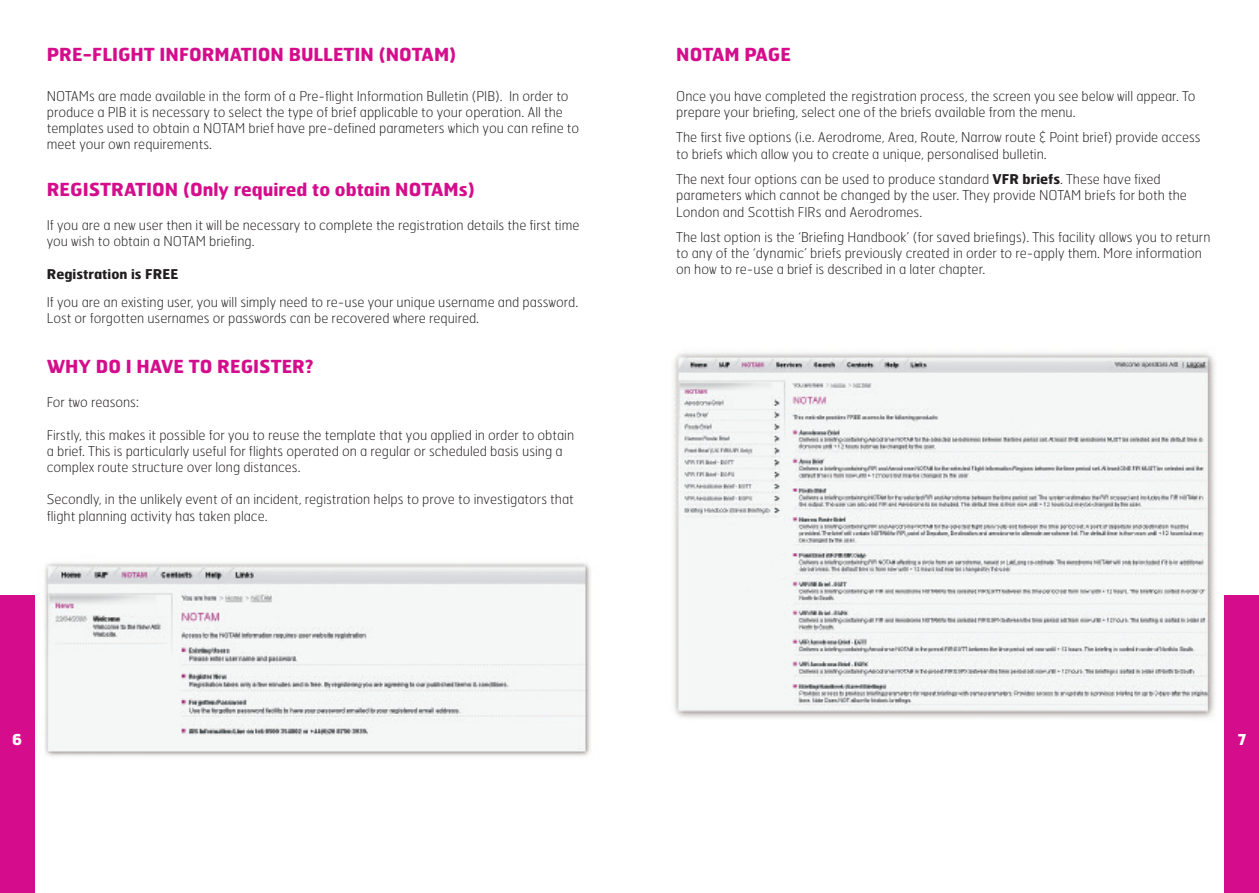
<style>
.page{position:relative;width:1259px;height:893px;background:#fff}
.page>*{position:absolute;margin:0;border:0;box-sizing:border-box;transform-origin:0 0}
.t1{font:700 18px "Hermes";color:#d50d8c}
.t2{font:700 15px "Hermes";color:#fff}
.t3{font:100 13.5px/16.2px "Hermes";color:#231f20}
.t4{font:700 13.5px "Hermes";color:#231f20}
.s1{font-weight:700}
</style>
<div class="page">
<img style="left:674px;top:352px;width:551px;height:395px">
<div style="left:1225px;top:595px;width:34px;height:298px;background:#d50d8c"></div>
<img style="left:44px;top:563px;width:547px;height:194px">
<div style="left:0;top:595px;width:34px;height:298px;background:#d50d8c"></div>
<h1 class="t1" style="left:47px;top:44px;width:411px">PRE-FLIGHT INFORMATION BULLETIN (NOTAM)</h1>
<p class="t3" style="left:47px;top:88px;width:534px">NOTAMs are made available in the form of a Pre-flight Information Bulletin (PIB). In order to produce a PIB it is necessary to select the type of brief applicable to your operation. All the templates used to obtain a NOTAM brief have pre-defined parameters which you can refine to meet your own requirements.</p>
<h1 class="t1" style="left:47px;top:179px;width:429px">REGISTRATION (Only required to obtain NOTAMs)</h1>
<p class="t3" style="left:47px;top:217px;width:534px">If you are a new user then it will be necessary to complete the registration details the first time you wish to obtain a NOTAM briefing.</p>
<p class="t4" style="left:47px;top:266px;width:133px">Registration is FREE</p>
<p class="t3" style="left:47px;top:294px;width:533px">If you are an existing user, you will simply need to re-use your unique username and password.<br>Lost or forgotten usernames or passwords can be recovered where required.</p>
<h1 class="t1" style="left:47px;top:356px;width:268px">WHY DO I HAVE TO REGISTER?</h1>
<p class="t3" style="left:47px;top:394px;width:94px">For two reasons:</p>
<p class="t3" style="left:47px;top:427px;width:529px">Firstly, this makes it possible for you to reuse the template that you applied in order to obtain a brief. This is particularly useful for flights operated on a regular or scheduled basis using a complex route structure over long distances.</p>
<p class="t3" style="left:47px;top:492px;width:528px">Secondly, in the unlikely event of an incident, registration helps to prove to investigators that flight planning activity has taken place.</p>
<p class="t2" style="left:12px;top:731px;width:12px">6</p>
<h1 class="t1" style="left:676px;top:44px;width:116px">NOTAM PAGE</h1>
<p class="t3" style="left:676px;top:88px;width:521px">Once you have completed the registration process, the screen you see below will appear. To prepare your briefing, select one of the briefs available from the menu.</p>
<p class="t3" style="left:676px;top:130px;width:526px">The first five options (i.e. Aerodrome, Area, Route, Narrow route &amp; Point brief) provide access to briefs which allow you to create a unique, personalised bulletin.</p>
<p class="t3" style="left:676px;top:171px;width:512px">The next four options can be used to produce standard <span class="s1">VFR briefs</span>. These have fixed parameters which cannot be changed by the user. They provide NOTAM briefs for both the<br>London and Scottish FIRs and Aerodromes.</p>
<p class="t3" style="left:676px;top:229px;width:536px">The last option is the ‘Briefing Handbook’ (for saved briefings). This facility allows you to return to any of the ‘dynamic’ briefs previously created in order to re-apply them. More information on how to re-use a brief is described in a later chapter.</p>
<p class="t2" style="left:1237px;top:731px;width:10px">7</p>
</div>
